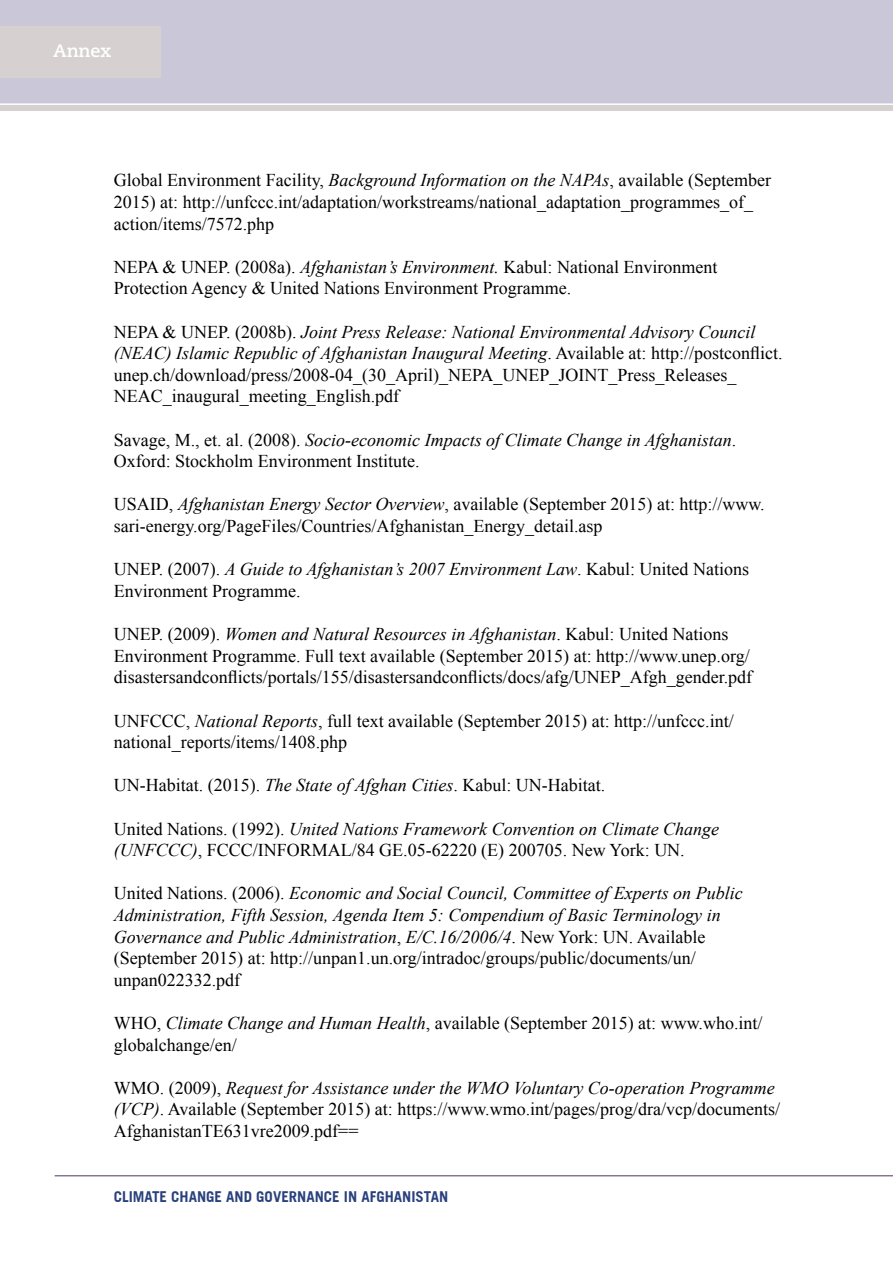
<style>
.page{position:relative;width:893px;height:1263px;background:#fff}
.page>*{position:absolute;margin:0;border:0;box-sizing:border-box;transform-origin:0 0}
.t1{font:18px/21.6px "Times New Roman";color:#000}
.t2{font:italic 18px/21.6px "Times New Roman";color:#000}
.t3{font:700 18px "Caecilia LT Std";letter-spacing:-.01em;color:#fff}
.t4{font:700 15px "Trade Gothic";color:#29417c}
.s1{font-style:italic}
.s2{font-style:normal}
</style>
<div class="page">
<div style="left:0;top:103px;width:893px;height:8px;background:#d6d0d0"></div>
<div style="left:0;top:0;width:893px;height:104px;background:#c9c7d8"></div>
<div style="left:0;top:27px;width:161px;height:51px;background:#d6d0d0"></div>
<hr style="left:0;top:103px;width:893px;height:2px;background:#fff">
<hr style="left:55px;top:1175px;width:838px;height:1px;background:#4b375d">
<p class="t3" style="left:53px;top:40px;width:60px">Annex</p>
<p class="t1" style="left:114px;top:169px;width:659px">Global Environment Facility, <span class="s1">Background Information on the NAPAs</span>, available (September<br>2015) at: http://unfccc.int/adaptation/workstreams/national_adaptation_programmes_of_ action/items/7572.php</p>
<p class="t1" style="left:114px;top:256px;width:605px">NEPA &amp; UNEP. (2008a). <span class="s1">Afghanistan’s Environment.</span> Kabul: National Environment<br>Protection Agency &amp; United Nations Environment Programme.</p>
<p class="t1" style="left:114px;top:321px;width:670px">NEPA &amp; UNEP. (2008b). <span class="s1">Joint Press Release: National Environmental Advisory Council (NEAC) Islamic Republic of Afghanistan Inaugural Meeting</span>. Available at: http://postconflict. unep.ch/download/press/2008-04_(30_April)_NEPA_UNEP_JOINT_Press_Releases_ NEAC_inaugural_meeting_English.pdf</p>
<p class="t1" style="left:114px;top:429px;width:624px">Savage, M., et. al. (2008). <span class="s1">Socio-economic Impacts of Climate Change in Afghanistan</span>.<br>Oxford: Stockholm Environment Institute.</p>
<p class="t1" style="left:114px;top:493px;width:653px">USAID, <span class="s1">Afghanistan Energy Sector Overview</span>, available (September 2015) at: http://www. sari-energy.org/PageFiles/Countries/Afghanistan_Energy_detail.asp</p>
<p class="t1" style="left:114px;top:558px;width:637px">UNEP. (2007). <span class="s1">A Guide to Afghanistan’s 2007 Environment Law</span>. Kabul: United Nations<br>Environment Programme.</p>
<p class="t1" style="left:114px;top:623px;width:640px">UNEP. (2009). <span class="s1">Women and Natural Resources in Afghanistan</span>. Kabul: United Nations<br>Environment Programme. Full text available (September 2015) at: http://www.unep.org/ disastersandconflicts/portals/155/disastersandconflicts/docs/afg/UNEP_Afgh_gender.pdf</p>
<p class="t1" style="left:114px;top:709px;width:621px">UNFCCC, <span class="s1">National Reports</span>, full text available (September 2015) at: http://unfccc.int/ national_reports/items/1408.php</p>
<p class="t1" style="left:114px;top:774px;width:493px">UN-Habitat. (2015). <span class="s1">The State of Afghan Cities</span>. Kabul: UN-Habitat.</p>
<p class="t1" style="left:114px;top:817px;width:607px">United Nations. (1992). <span class="s1">United Nations Framework Convention on Climate Change (UNFCCC)</span>, FCCC/INFORMAL/84 GE.05-62220 (E) 200705. New York: UN.</p>
<p class="t2" style="left:114px;top:882px;width:630px"><span class="s2">United Nations. (2006).</span> Economic and Social Council, Committee of Experts on Public Administration, Fifth Session, Agenda Item 5: Compendium of Basic Terminology in Governance and Public Administration<span class="s2">,</span> E/C.16/2006/4<span class="s2">. New York: UN. Available (September 2015) at: http://unpan1.un.org/intradoc/groups/public/documents/un/ unpan022332.pdf</span></p>
<p class="t1" style="left:114px;top:1012px;width:650px">WHO, <span class="s1">Climate Change and Human Health</span>, available (September 2015) at: www.who.int/ globalchange/en/</p>
<p class="t1" style="left:114px;top:1077px;width:668px">WMO. (2009), <span class="s1">Request for Assistance under the WMO Voluntary Co-operation Programme (VCP)</span>. Available (September 2015) at: https://www.wmo.int/pages/prog/dra/vcp/documents/<br>AfghanistanTE631vre2009.pdf==</p>
<p class="t4" style="left:114px;top:1187px;width:336px">CLIMATE CHANGE AND GOVERNANCE IN AFGHANISTAN</p>
</div>
